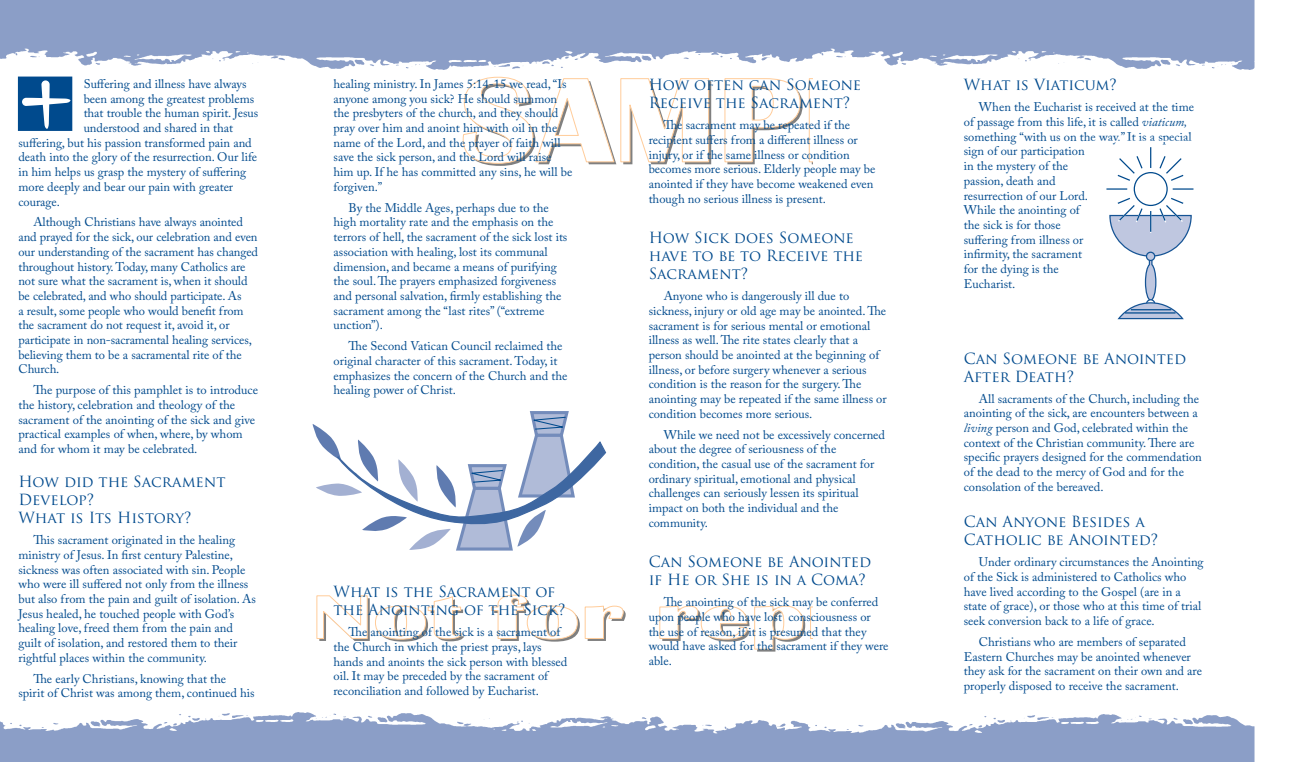
<style>
.page{position:relative;width:1309px;height:762px;background:#fff}
.page>*{position:absolute;margin:0;border:0;box-sizing:border-box;transform-origin:0 0}
.t1{font:15px/18px "Trajan Pro";color:#004a8d}
.t2{font:12.5px/14.8px "Adobe Caslon Pro";color:#004a8d}
.t3{font:12.5px/14.8px "Adobe Caslon";color:#004a8d}
.s1{font-style:italic}
</style>
<div class="page">
<svg style="left:462px;top:117px;width:249px;height:49px"></svg>
<svg style="left:724px;top:117px;width:76px;height:47px"></svg>
<svg style="left:808px;top:117px;width:5px;height:47px"></svg>
<svg style="left:316px;top:595px;width:148px;height:47px"></svg>
<svg style="left:491px;top:594px;width:134px;height:48px"></svg>
<svg style="left:659px;top:605px;width:154px;height:47px"></svg>
<img style="left:0;top:712px;width:772px;height:50px">
<img style="left:772px;top:714px;width:482px;height:48px">
<img style="left:775px;top:0;width:479px;height:117px">
<img style="left:0;top:0;width:775px;height:117px">
<svg style="left:312px;top:411px;width:295px;height:140px"></svg>
<div style="left:1133px;top:172px;width:34px;height:34px;border:1px solid #004a8d;border-radius:50%"></div>
<svg style="left:1150px;top:147px;width:2px;height:21px"></svg>
<svg style="left:1172px;top:188px;width:22px;height:2px"></svg>
<svg style="left:1106px;top:188px;width:22px;height:2px"></svg>
<svg style="left:1158px;top:156px;width:26px;height:26px"></svg>
<svg style="left:1117px;top:156px;width:26px;height:26px"></svg>
<svg style="left:1109px;top:197px;width:83px;height:123px"></svg>
<div style="left:18px;top:77px;width:54px;height:54px;background:#004a8d"></div>
<svg style="left:22px;top:80px;width:49px;height:49px"></svg>
<p class="t2" style="left:84px;top:76px;width:164px">Suffering and illness have always</p>
<p class="t2" style="left:84px;top:91px;width:172px">been among the greatest problems</p>
<p class="t2" style="left:84px;top:106px;width:176px">that trouble the human spirit. Jesus</p>
<p class="t2" style="left:84px;top:120px;width:151px">understood and shared in that</p>
<p class="t2" style="left:18px;top:135px;width:235px">suffering, but his passion transformed pain and</p>
<p class="t2" style="left:18px;top:150px;width:240px">death into the glory of the resurrection. Our life</p>
<p class="t2" style="left:18px;top:164px;width:229px">in him helps us grasp the mystery of suffering</p>
<p class="t2" style="left:18px;top:179px;width:216px">more deeply and bear our pain with greater</p>
<p class="t2" style="left:18px;top:194px;width:43px">courage.</p>
<p class="t2" style="left:18px;top:215px;width:241px;text-indent:15px">Although Christians have always anointed and prayed for the sick, our celebration and even our understanding of the sacrament has changed throughout history. Today, many Catholics are not sure what the sacrament is, when it should be celebrated, and who should participate. As<br>a result, some people who would benefit from the sacrament do not request it, avoid it, or participate in non-sacramental healing services, believing them to be a sacramental rite of the Church.</p>
<p class="t2" style="left:18px;top:383px;width:241px;text-indent:15px">The purpose of this pamphlet is to introduce the history, celebration and theology of the sacrament of the anointing of the sick and give practical examples of when, where, by whom and for whom it may be celebrated.</p>
<p class="t1" style="left:18px;top:473px;width:208px">How did the Sacrament<br>Develop?<br>What is Its History?</p>
<p class="t2" style="left:18px;top:533px;width:239px;text-indent:15px">This sacrament originated in the healing ministry of Jesus. In first century Palestine, sickness was often associated with sin. People who were ill suffered not only from the illness but also from the pain and guilt of isolation. As Jesus healed, he touched people with God’s healing love, freed them from the pain and guilt of isolation, and restored them to their rightful places within the community.</p>
<p class="t2" style="left:18px;top:671px;width:238px;text-indent:15px">The early Christians, knowing that the spirit of Christ was among them, continued his</p>
<p class="t2" style="left:333px;top:76px;width:240px">healing ministry. In James 5:14-15 we read, “Is anyone among you sick? He should summon the presbyters of the church, and they should pray over him and anoint him with oil in the name of the Lord, and the prayer of faith will save the sick person, and the Lord will raise him up. If he has committed any sins, he will be forgiven.”</p>
<p class="t2" style="left:333px;top:200px;width:235px;text-indent:15px">By the Middle Ages, perhaps due to the high mortality rate and the emphasis on the terrors of hell, the sacrament of the sick lost its association with healing, lost its communal dimension, and became a means of purifying the soul. The prayers emphasized forgiveness and personal salvation, firmly establishing the sacrament among the “last rites” (“extreme unction”).</p>
<p class="t2" style="left:333px;top:339px;width:235px;text-indent:15px">The Second Vatican Council reclaimed the original character of this sacrament. Today, it emphasizes the concern of the Church and the healing power of Christ.</p>
<p class="t1" style="left:333px;top:583px;width:233px">What is the Sacrament of the Anointing of the Sick?</p>
<p class="t2" style="left:333px;top:625px;width:235px;text-indent:15px">The anointing of the sick is a sacrament of the Church in which the priest prays, lays hands and anoints the sick person with blessed oil. It may be preceded by the sacrament of reconciliation and followed by Eucharist.</p>
<p class="t1" style="left:648px;top:76px;width:214px">How often can Someone<br>Receive the Sacrament?</p>
<p class="t2" style="left:648px;top:118px;width:228px;text-indent:15px">The sacrament may be repeated if the recipient suffers from a different illness or injury, or if the same illness or condition becomes more serious. Elderly people may be anointed if they have become weakened even though no serious illness is present.</p>
<p class="t1" style="left:648px;top:229px;width:216px">How Sick does Someone have to be to Receive the<br>Sacrament?</p>
<p class="t2" style="left:648px;top:289px;width:240px;text-indent:15px">Anyone who is dangerously ill due to sickness, injury or old age may be anointed. The sacrament is for serious mental or emotional illness as well. The rite states clearly that a person should be anointed at the beginning of illness, or before surgery whenever a serious condition is the reason for the surgery. The anointing may be repeated if the same illness or condition becomes more serious.</p>
<p class="t2" style="left:648px;top:427px;width:238px;text-indent:15px">While we need not be excessively concerned about the degree of seriousness of the condition, the casual use of the sacrament for ordinary spiritual, emotional and physical challenges can seriously lessen its spiritual impact on both the individual and the community.</p>
<p class="t1" style="left:648px;top:553px;width:224px">Can Someone be Anointed if He or She is in a Coma?</p>
<p class="t2" style="left:648px;top:595px;width:241px;text-indent:15px">The anointing of the sick may be conferred upon people who have lost consciousness or the use of reason, if it is presumed that they would have asked for the sacrament if they were able.</p>
<p class="t1" style="left:963px;top:76px;width:154px">What is Viaticum?</p>
<p class="t2" style="left:963px;top:100px;width:232px;text-indent:15px">When the Eucharist is received at the time of passage from this life, it is called <span class="s1">viaticum, </span>something “with us on the way.” It is a special sign of our participation<br>in the mystery of the<br>passion, death and<br>resurrection of our Lord.<br>While the anointing of<br>the sick is for those<br>suffering from illness or<br>infirmity, the sacrament<br>for the dying is the<br>Eucharist.</p>
<p class="t1" style="left:963px;top:349px;width:224px">Can Someone be Anointed<br>After Death?</p>
<p class="t2" style="left:963px;top:391px;width:239px;text-indent:15px">All sacraments of the Church, including the anointing of the sick, are encounters between a <span class="s1">living</span> person and God, celebrated within the context of the Christian community. There are specific prayers designed for the commendation of the dead to the mercy of God and for the consolation of the bereaved.</p>
<p class="t1" style="left:963px;top:513px;width:196px">Can Anyone Besides a<br>Catholic be Anointed?</p>
<p class="t3" style="left:963px;top:555px;width:241px;text-indent:15px">Under ordinary circumstances the Anointing of the Sick is administered to Catholics who have lived according to the Gospel (are in a state of grace), or those who at this time of trial seek conversion back to a life of grace.</p>
<p class="t3" style="left:963px;top:635px;width:240px;text-indent:15px">Christians who are members of separated Eastern Churches may be anointed whenever they ask for the sacrament on their own and are properly disposed to receive the sacrament.</p>
</div>
